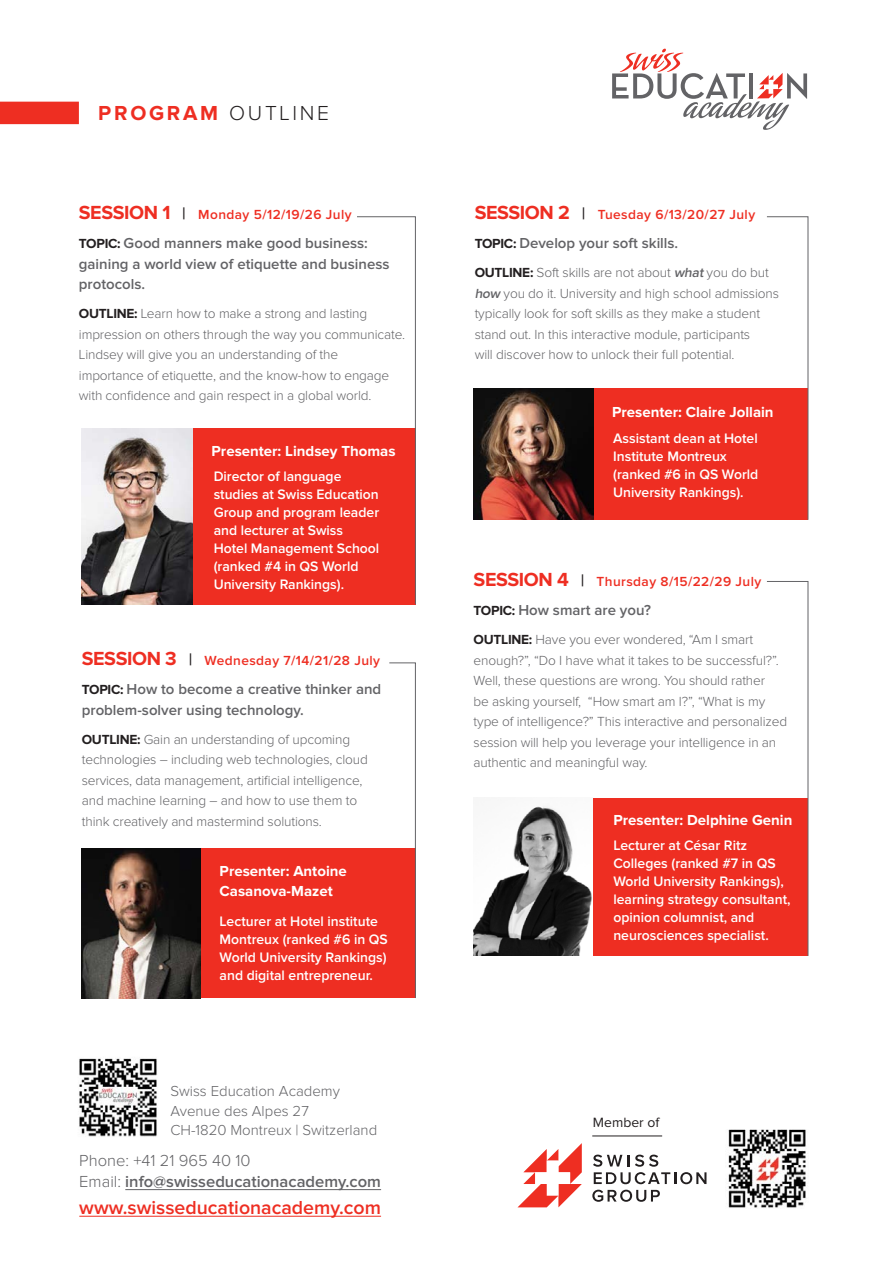
<style>
.page{position:relative;width:893px;height:1263px;background:#fff}
.page>*{position:absolute;margin:0;border:0;box-sizing:border-box;transform-origin:0 0}
.t1{font:700 21px "Proxima Nova";letter-spacing:.13em;color:#ee2e22}
.t2{font:600 19.5px "Proxima Nova";color:#ee2e22}
.t3{font:600 16.5px "Proxima Nova";color:#636366}
.t4{font:300 16.5px "Proxima Nova";color:#636366}
.t5{font:600 15px/20.5px "Proxima Nova";color:#636366}
.t6{font:700 15px/20.5px "Proxima Nova";color:#fff}
.t7{font:300 15px "Proxima Nova";color:#636366}
.t8{font:600 14.25px/18px "Proxima Nova";color:#fff}
.t9{font:13.95px "Proxima Nova";color:#231f20}
.t10{font:300 13.65px/20.5px "Proxima Nova";letter-spacing:-.01em;color:#636366}
.t11{font:600 13.65px "Proxima Nova";letter-spacing:.03em;color:#ee2e22}
.s1{font-weight:300;color:#231f20}
.s2{font-weight:700;font-size:19.65px}
.s3{font-weight:700;font-size:16.95px;color:#231f20}
.s4{font-weight:700;font-size:13.65px;color:#231f20}
.s5{font-weight:700;color:#231f20}
.s6{font-weight:300}
.s7{font-weight:600;font-style:italic}
</style>
<div class="page">
<svg style="left:612px;top:49px;width:195px;height:81px"></svg>
<div style="left:81px;top:428px;width:335px;height:176px;background:#ee2e22"></div>
<img style="left:81px;top:428px;width:112px;height:176px">
<div style="left:81px;top:849px;width:335px;height:149px;background:#ee2e22"></div>
<img style="left:81px;top:849px;width:120px;height:149px">
<div style="left:474px;top:389px;width:334px;height:131px;background:#ee2e22"></div>
<img style="left:474px;top:389px;width:120px;height:131px">
<div style="left:474px;top:798px;width:334px;height:158px;background:#ee2e22"></div>
<img style="left:474px;top:798px;width:119px;height:158px">
<svg style="left:357px;top:216px;width:59px;height:389px"></svg>
<svg style="left:767px;top:216px;width:41px;height:304px"></svg>
<svg style="left:767px;top:581px;width:41px;height:375px"></svg>
<svg style="left:389px;top:662px;width:27px;height:336px"></svg>
<div style="left:0;top:102px;width:79px;height:22px;background:#ee2e22"></div>
<hr style="left:125px;top:1189px;width:256px;height:1px;background:#636366">
<hr style="left:79px;top:1216px;width:302px;height:1px;background:#ee2e22">
<svg style="left:593px;top:1154px;width:113px;height:30px"></svg>
<svg style="left:592px;top:1190px;width:68px;height:12px"></svg>
<svg style="left:518px;top:1143px;width:64px;height:64px"></svg>
<hr style="left:592px;top:1136px;width:70px;height:1px;background:#231f20">
<img style="left:728px;top:1129px;width:78px;height:79px">
<img style="left:79px;top:1058px;width:78px;height:79px">
<p class="t1" style="left:98px;top:101px;width:232px">PROGRAM <span class="s1">OUTLINE</span></p>
<p class="t11" style="left:79px;top:207px;width:274px"><span class="s2">SESSION 1</span> <span class="s3">|</span> Monday 5/12/19/26 July</p>
<p class="t5" style="left:79px;top:233px;width:312px"><span class="s4">TOPIC:</span> Good manners make good business: gaining a world view of etiquette and business protocols.</p>
<p class="t10" style="left:79px;top:303px;width:328px"><span class="s5">OUTLINE:</span> Learn how to make a strong and lasting impression on others through the way you communicate.<br>Lindsey will give you an understanding of the importance of etiquette, and the know-how to engage with confidence and gain respect in a global world.</p>
<p class="t6" style="left:212px;top:441px;width:186px">Presenter: Lindsey Thomas</p>
<p class="t8" style="left:214px;top:468px;width:167px">Director of language studies at Swiss Education<br>Group and program leader and lecturer at Swiss<br>Hotel Management School (ranked #4 in QS World<br>University Rankings).</p>
<p class="t11" style="left:82px;top:653px;width:300px"><span class="s2">SESSION 3</span> <span class="s3">|</span> Wednesday 7/14/21/28 July</p>
<p class="t5" style="left:82px;top:679px;width:301px"><span class="s4">TOPIC:</span> How to become a creative thinker and problem-solver using technology.</p>
<p class="t10" style="left:82px;top:729px;width:288px"><span class="s5">OUTLINE:</span> Gain an understanding of upcoming technologies – including web technologies, cloud services, data management, artificial intelligence, and machine learning – and how to use them to think creatively and mastermind solutions.</p>
<p class="t6" style="left:220px;top:860px;width:129px">Presenter: Antoine<br>Casanova-Mazet</p>
<p class="t8" style="left:220px;top:913px;width:170px">Lecturer at Hotel institute<br>Montreux (ranked #6 in QS<br>World University Rankings) and digital entrepreneur.</p>
<p class="t7" style="left:170px;top:1083px;width:171px">Swiss Education Academy</p>
<p class="t7" style="left:170px;top:1102px;width:140px">Avenue des Alpes 27</p>
<p class="t7" style="left:170px;top:1122px;width:208px">CH-1820 Montreux | Switzerland</p>
<p class="t4" style="left:79px;top:1151px;width:173px">Phone: +41 21 965 40 10</p>
<p class="t3" style="left:79px;top:1172px;width:303px"><span class="s6">Email:</span> info@swisseducationacademy.com</p>
<p class="t2" style="left:79px;top:1196px;width:303px">www.swisseducationacademy.com</p>
<p class="t11" style="left:475px;top:207px;width:282px"><span class="s2">SESSION 2</span> <span class="s3">|</span> Tuesday 6/13/20/27 July</p>
<p class="t5" style="left:475px;top:233px;width:205px"><span class="s4">TOPIC:</span> Develop your soft skills.</p>
<p class="t10" style="left:475px;top:263px;width:306px"><span class="s5">OUTLINE:</span> Soft skills are not about <span class="s7">what</span>you do but <span class="s7">how</span> you do it. University and high school admissions typically look for soft skills as they make a student stand out. In this interactive module, participants<br>will discover how to unlock their full potential.</p>
<p class="t6" style="left:612px;top:402px;width:163px">Presenter: Claire Jollain</p>
<p class="t8" style="left:613px;top:430px;width:147px">Assistant dean at Hotel<br>Institute Montreux (ranked #6 in QS World<br>University Rankings).</p>
<p class="t11" style="left:474px;top:574px;width:289px"><span class="s2">SESSION 4</span> <span class="s3">|</span> Thursday 8/15/22/29 July</p>
<p class="t5" style="left:474px;top:600px;width:179px"><span class="s4">TOPIC:</span> How smart are you?</p>
<p class="t10" style="left:474px;top:630px;width:315px"><span class="s5">OUTLINE:</span> Have you ever wondered, “Am I smart enough?”, “Do I have what it takes to be successful?”.<br>Well, these questions are wrong. You should rather<br>be asking yourself, “How smart am I?”, “What is my type of intelligence?” This interactive and personalized session will help you leverage your intelligence in an authentic and meaningful way.</p>
<p class="t6" style="left:613px;top:810px;width:181px">Presenter: Delphine Genin</p>
<p class="t8" style="left:613px;top:836px;width:179px">Lecturer at César Ritz<br>Colleges (ranked #7 in QS<br>World University Rankings), learning strategy consultant, opinion columnist, and neurosciences specialist.</p>
<p class="t9" style="left:593px;top:1116px;width:68px">Member of</p>
</div>
